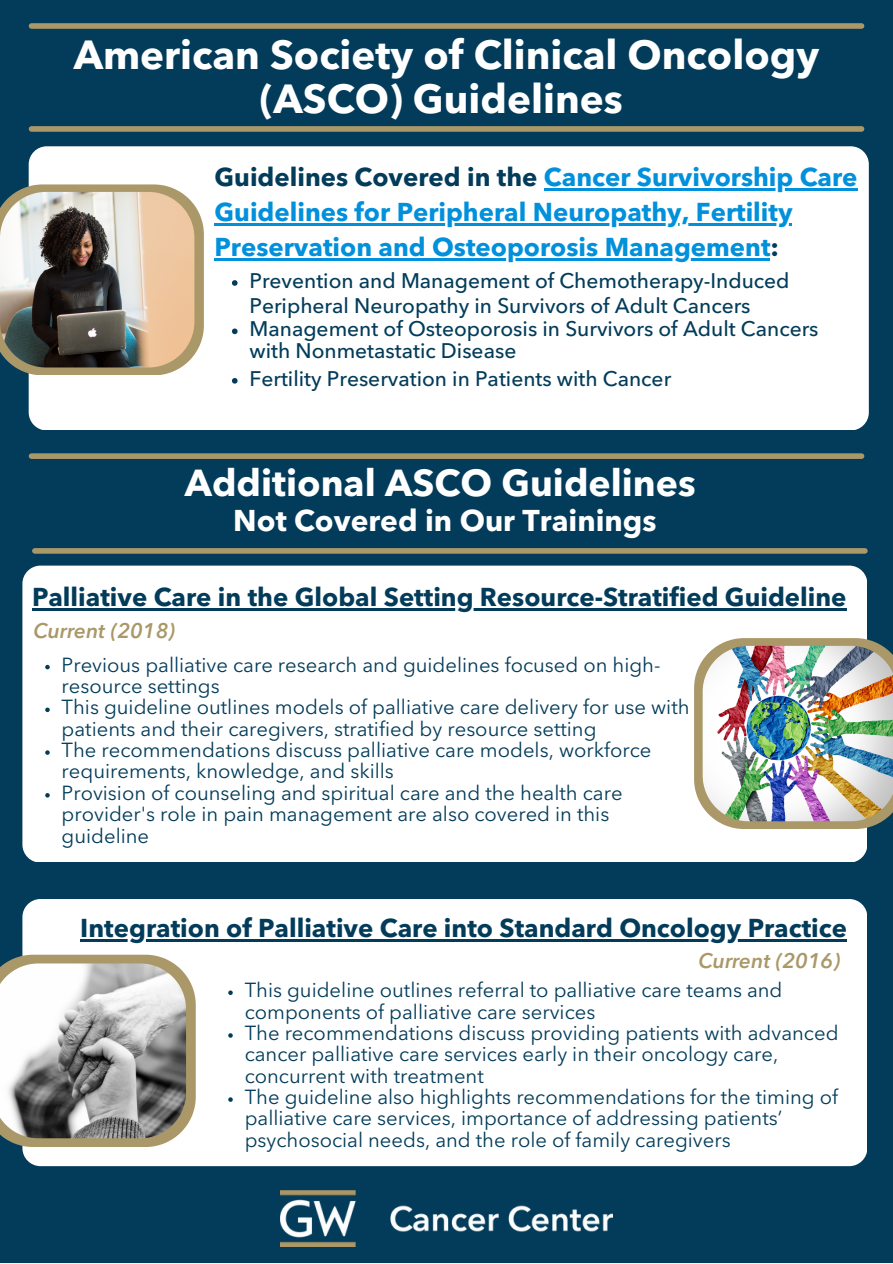
<style>
.page{position:relative;width:893px;height:1264px;background:#fff}
.page>*{position:absolute;margin:0;border:0;box-sizing:border-box;transform-origin:0 0}
.t1{font:700 40.2px/43.8px "Avenir Next LT Pro";color:#fff;text-align:center}
.t2{font:700 37.2px "Avenir Next LT Pro";color:#fff}
.t3{font:700 29.85px "Avenir Next LT Pro";color:#fff}
.t4{font:700 25.65px/34.8px "Avenir Next LT Pro";color:#0190db}
.t5{font:700 25.65px "Avenir Next LT Pro";color:#033c5a}
.t6{font:500 21px/24.2px "Avenir Next LT Pro";color:#033c5a}
.t7{font:italic 600 21px "Avenir Next LT Pro";color:#aa9868}
.t8{font:20.25px/21.3px "Avenir Next LT Pro";color:#033c5a}
.s1{color:#033c5a}
</style>
<div class="page">
<div style="left:0;top:0;width:892px;height:1262px;background:#033c5a"></div>
<div style="left:29px;top:146px;width:839px;height:284px;background:#fff;border-radius:18px"></div>
<div style="left:22px;top:565px;width:844px;height:297px;background:#fff;border-radius:18px"></div>
<div style="left:22px;top:899px;width:844px;height:267px;background:#fff;border-radius:18px"></div>
<hr style="left:80px;top:939px;width:766px;height:2px;background:#033c5a">
<hr style="left:32px;top:608px;width:814px;height:2px;background:#033c5a">
<hr style="left:544px;top:188px;width:313px;height:3px;background:#0190db">
<div style="left:35px;top:548px;width:829px;height:5px;background:#aa9868"></div>
<div style="left:31px;top:453px;width:830px;height:6px;background:#aa9868"></div>
<div style="left:31px;top:23px;width:830px;height:6px;background:#aa9868"></div>
<div style="left:31px;top:126px;width:830px;height:6px;background:#aa9868"></div>
<hr style="left:214px;top:223px;width:578px;height:2px;background:#0190db">
<hr style="left:214px;top:258px;width:556px;height:2px;background:#0190db">
<svg style="left:232px;top:280px;width:5px;height:6px"></svg>
<svg style="left:232px;top:328px;width:5px;height:6px"></svg>
<svg style="left:232px;top:378px;width:5px;height:5px"></svg>
<svg style="left:15px;top:184px;width:189px;height:191px"></svg>
<img style="left:0;top:192px;width:194px;height:175px">
<svg style="left:45px;top:665px;width:5px;height:4px"></svg>
<svg style="left:45px;top:707px;width:5px;height:5px"></svg>
<svg style="left:45px;top:750px;width:5px;height:4px"></svg>
<svg style="left:45px;top:793px;width:5px;height:4px"></svg>
<svg style="left:694px;top:638px;width:189px;height:191px"></svg>
<img style="left:702px;top:646px;width:190px;height:175px">
<svg style="left:228px;top:990px;width:5px;height:5px"></svg>
<svg style="left:228px;top:1033px;width:5px;height:4px"></svg>
<svg style="left:228px;top:1097px;width:5px;height:4px"></svg>
<svg style="left:4px;top:954px;width:192px;height:192px"></svg>
<img style="left:0;top:963px;width:186px;height:175px">
<img style="left:280px;top:1190px;width:332px;height:56px">
<h1 class="t1" style="left:74px;top:36px;width:747px">American Society of Clinical Oncology (ASCO) Guidelines</h1>
<p class="t4" style="left:214px;top:162px;width:644px"><span class="s1">Guidelines Covered in the</span> Cancer Survivorship Care<br>Guidelines for Peripheral Neuropathy, Fertility<br>Preservation and Osteoporosis Management<span class="s1">:</span></p>
<p class="t6" style="left:249px;top:270px;width:570px">Prevention and Management of Chemotherapy-Induced<br>Peripheral Neuropathy in Survivors of Adult Cancers<br>Management of Osteoporosis in Survivors of Adult Cancers</p>
<p class="t6" style="left:249px;top:338px;width:423px;line-height:28px">with Nonmetastatic Disease<br>Fertility Preservation in Patients with Cancer</p>
<h2 class="t2" style="left:185px;top:467px;width:512px">Additional ASCO Guidelines</h2>
<h2 class="t3" style="left:233px;top:508px;width:424px">Not Covered in Our Trainings</h2>
<h2 class="t5" style="left:32px;top:586px;width:815px">Palliative Care in the Global Setting Resource-Stratified Guideline</h2>
<p class="t7" style="left:33px;top:622px;width:143px">Current (2018)</p>
<p class="t8" style="left:62px;top:655px;width:600px">Previous palliative care research and guidelines focused on high&shy;resource settings</p>
<p class="t8" style="left:62px;top:698px;width:629px">This guideline outlines models of palliative care delivery for use with patients and their caregivers, stratified by resource setting</p>
<p class="t8" style="left:62px;top:741px;width:591px">The recommendations discuss palliative care models, workforce requirements, knowledge, and skills</p>
<p class="t8" style="left:62px;top:784px;width:562px">Provision of counseling and spiritual care and the health care provider's role in pain management are also covered in this guideline</p>
<h2 class="t5" style="left:80px;top:917px;width:768px">Integration of Palliative Care into Standard Oncology Practice</h2>
<p class="t7" style="left:698px;top:952px;width:143px">Current (2016)</p>
<p class="t8" style="left:245px;top:981px;width:539px">This guideline outlines referral to palliative care teams and components of palliative care services</p>
<p class="t8" style="left:245px;top:1024px;width:595px">The recommendations discuss providing patients with advanced cancer palliative care services early in their oncology care, concurrent with treatment</p>
<p class="t8" style="left:245px;top:1088px;width:595px">The guideline also highlights recommendations for the timing of palliative care services, importance of addressing patients’ psychosocial needs, and the role of family caregivers</p>
</div>
